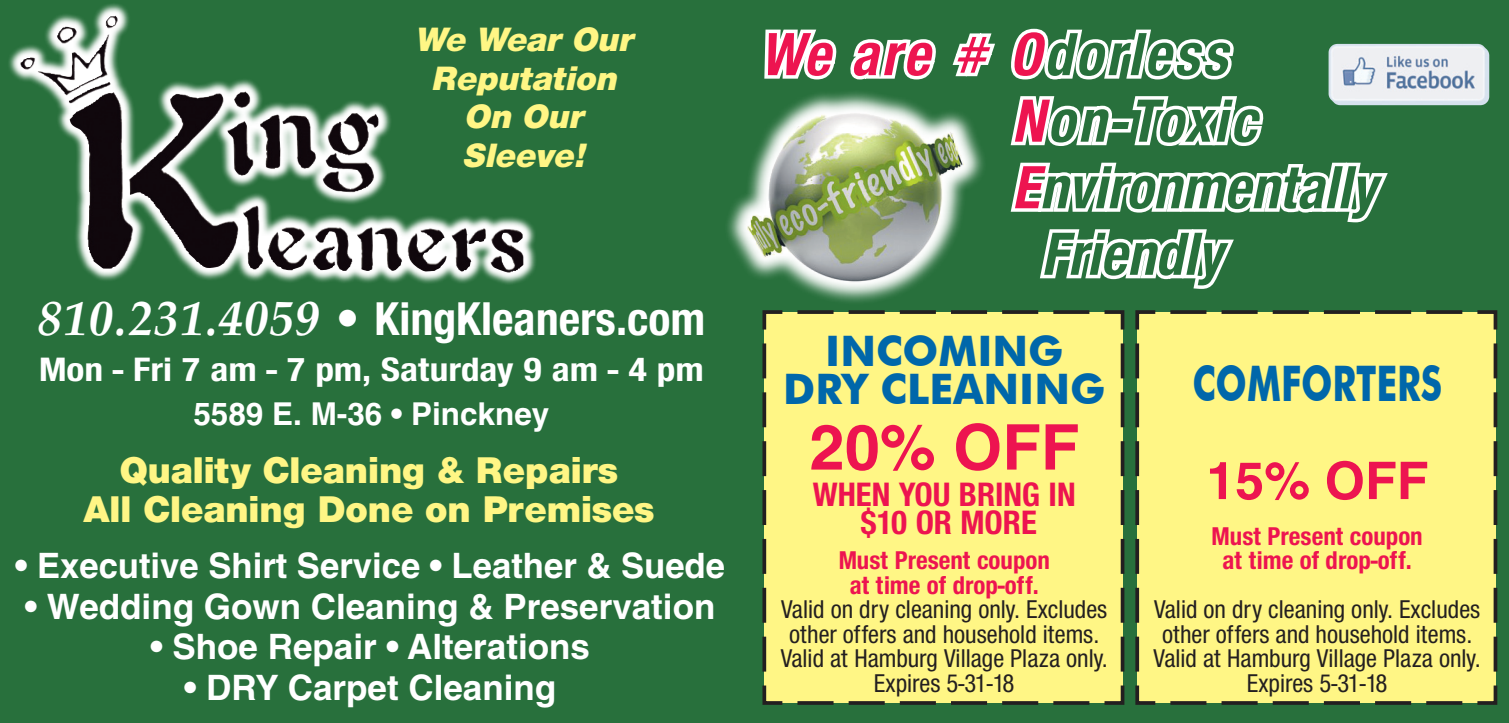
<style>
.page{position:relative;width:1509px;height:723px;background:#fff}
.page>*{position:absolute;margin:0;border:0;box-sizing:border-box;transform-origin:0 0}
.t1{font:italic 700 condensed 63px "Sans";color:#28703c;scale:.96 1}
.t2{font:italic 700 condensed 63px "Sans";letter-spacing:.05em;color:#ed1450;scale:.96 1}
.t3{font:italic 700 condensed 63px "Sans";letter-spacing:.05em;color:#28703c;scale:.96 1}
.t4{font:700 63px "Sans";color:#ed1450}
.t5{font:700 51.8px "Sans";color:#ed1450}
.t6{font:700 condensed 49px "Sans";color:#fff}
.t7{font:700 49px "Futura BT";color:#0067aa;scale:.75 1}
.t8{font:700 42px/38.5px "Futura BT";color:#0067aa;text-align:center}
.t9{font:900 38.5px/38.5px "Sans";color:#fff685;text-align:center}
.t10{font:700 35px "Sans";color:#fff}
.t11{font:italic 900 35px/38.5px "Sans";color:#fff685;text-align:center}
.t12{font:700 condensed 35px "Sans";color:#fff;scale:1.14 1}
.t13{font:700 condensed 35px/28px "Sans";color:#ed1450;text-align:center}
.t14{font:700 31.5px "Sans";color:#fff}
.t15{font:condensed 26.6px/24.5px "Sans";color:#231f20;text-align:center}
.t16{font:700 condensed 26.6px/24.5px "Sans";color:#ed1450;text-align:center}
.s1{font-family:"Palatino";font-style:italic;font-stretch:normal}
.s2{color:#28703c}
.s3{color:#ed1450}
</style>
<div class="page">
<div style="left:0;top:0;width:1509px;height:722px;background:#28703c"></div>
<div style="left:762px;top:314px;width:363px;height:391px;background:#fff685"></div>
<div style="left:1135px;top:310px;width:363px;height:395px;background:#fff685"></div>
<svg style="left:9px;top:4px;width:527px;height:280px"></svg>
<img style="left:38px;top:16px;width:80px;height:80px">
<svg style="left:727px;top:195px;width:20px;height:72px"></svg>
<img style="left:747px;top:146px;width:14px;height:131px">
<img style="left:1462px;top:44px;width:27px;height:61px">
<svg style="left:761px;top:28px;width:701px;height:286px"></svg>
<h3 class="t11" style="left:414px;top:19px;width:219px">We Wear Our<br>Reputation<br>On Our<br>Sleeve!</h3>
<h3 class="t6" style="left:38px;top:290px;width:669px"><span class="s1">810. 231.4059 •</span> KingKleaners.com</h3>
<h3 class="t12" style="left:39px;top:349px;width:584px">Mon - Fri 7 am - 7 pm, Saturday 9 am - 4 pm</h3>
<p class="t14" style="left:193px;top:394px;width:357px">5589 E. M-36 • Pinckney</p>
<h3 class="t9" style="left:83px;top:450px;width:572px">Quality Cleaning &amp; Repairs<br>All Cleaning Done on Premises</h3>
<h3 class="t10" style="left:15px;top:544px;width:711px">• Executive Shirt Service • Leather &amp; Suede</h3>
<h3 class="t10" style="left:25px;top:585px;width:692px">• Wedding Gown Cleaning &amp; Preservation</h3>
<h3 class="t10" style="left:150px;top:625px;width:441px">• Shoe Repair • Alterations</h3>
<h3 class="t10" style="left:184px;top:666px;width:374px">• DRY Carpet Cleaning</h3>
<h1 class="t2" style="left:760px;top:18px;width:488px">We are # O<span class="s2">dorless</span></h1>
<h1 class="t3" style="left:1012px;top:84px;width:256px"><span class="s3">N</span>on-Toxic</h1>
<h1 class="t1" style="left:1012px;top:151px;width:381px"><span class="s3">E</span>nvironmentally</h1>
<h1 class="t1" style="left:1041px;top:217px;width:190px">Friendly</h1>
<h3 class="t8" style="left:783px;top:331px;width:324px">INCOMING<br>DRY CLEANING</h3>
<h1 class="t4" style="left:809px;top:409px;width:271px">20% OFF</h1>
<h3 class="t13" style="left:813px;top:479px;width:264px">When you bring in $10 or more</h3>
<p class="t16" style="left:838px;top:547px;width:213px">Must Present coupon at time of drop-off.</p>
<p class="t15" style="left:781px;top:596px;width:329px">Valid on dry cleaning only. Excludes other offers and household items.<br>Valid at Hamburg Village Plaza only.<br>Expires 5-31-18</p>
<h3 class="t7" style="left:1192px;top:353px;width:334px">COMFORTERS</h3>
<h2 class="t5" style="left:1206px;top:449px;width:224px">15% OFF</h2>
<p class="t16" style="left:1211px;top:523px;width:213px">Must Present coupon at time of drop-off.</p>
<p class="t15" style="left:1153px;top:596px;width:329px">Valid on dry cleaning only. Excludes other offers and household items.<br>Valid at Hamburg Village Plaza only.<br>Expires 5-31-18</p>
</div>
